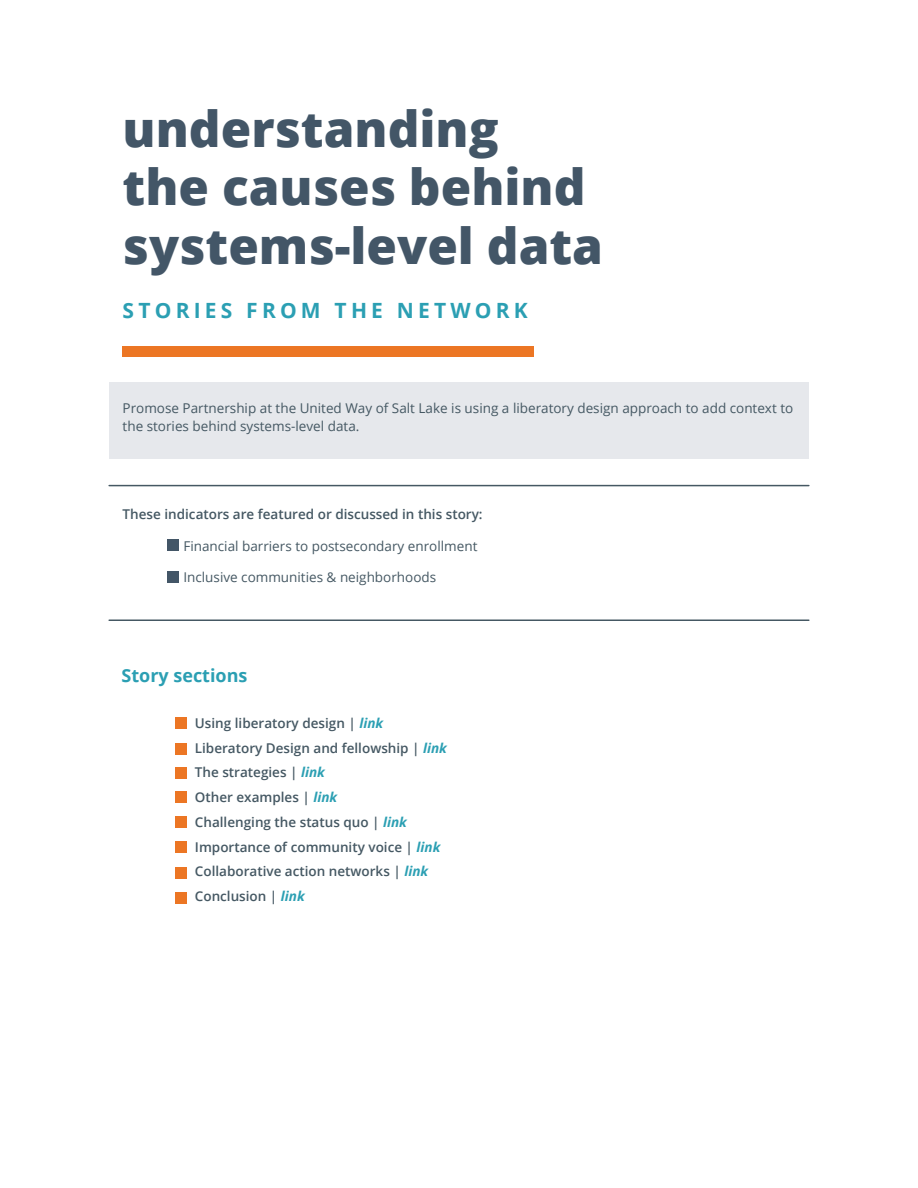
<style>
.page{position:relative;width:918px;height:1188px;background:#fff}
.page>*{position:absolute;margin:0;border:0;box-sizing:border-box;transform-origin:0 0}
.t1{font:800 49.5px/58.5px "Open Sans";color:#435667}
.t2{font:700 21px "Open Sans";letter-spacing:.2em;color:#2b9fb3}
.t3{font:700 18px "Open Sans";color:#2b9fb3}
.t4{font:600 13.5px/24.8px "Open Sans";color:#455863}
.t5{font:13.5px/18px "Open Sans";color:#455863}
.s1{font-weight:700;font-style:italic;color:#2b9fb3}
</style>
<div class="page">
<div style="left:123px;top:346px;width:411px;height:11px;background:#ec7624"></div>
<div style="left:109px;top:382px;width:700px;height:77px;background:#e6e8ec"></div>
<div style="left:176px;top:718px;width:11px;height:11px;background:#ec7624"></div>
<div style="left:176px;top:743px;width:11px;height:11px;background:#ec7624"></div>
<div style="left:176px;top:768px;width:11px;height:11px;background:#ec7624"></div>
<div style="left:176px;top:792px;width:11px;height:11px;background:#ec7624"></div>
<div style="left:176px;top:816px;width:11px;height:11px;background:#ec7624"></div>
<div style="left:176px;top:842px;width:11px;height:11px;background:#ec7624"></div>
<div style="left:176px;top:867px;width:11px;height:11px;background:#ec7624"></div>
<div style="left:176px;top:892px;width:11px;height:12px;background:#ec7624"></div>
<div style="left:167px;top:540px;width:12px;height:11px;background:#435667"></div>
<div style="left:167px;top:572px;width:12px;height:11px;background:#435667"></div>
<hr style="left:109px;top:620px;width:700px;height:1px;background:#455863">
<hr style="left:109px;top:485px;width:700px;height:1px;background:#455863">
<h1 class="t1" style="left:123px;top:97px;width:482px">understanding<br>the causes behind systems-level data</h1>
<h2 class="t2" style="left:123px;top:296px;width:407px">STORIES FROM THE NETWORK</h2>
<p class="t5" style="left:123px;top:398px;width:672px">Promose Partnership at the United Way of Salt Lake is using a liberatory design approach to add context to the stories behind systems-level data.</p>
<p class="t4" style="left:123px;top:502px;width:362px">These indicators are featured or discussed in this story:</p>
<p class="t5" style="left:183px;top:536px;width:296px">Financial barriers to postsecondary enrollment</p>
<p class="t5" style="left:183px;top:568px;width:254px">Inclusive communities &amp; neighborhoods</p>
<h3 class="t3" style="left:122px;top:662px;width:128px">Story sections</h3>
<p class="t4" style="left:195px;top:710px;width:254px">Using liberatory design | <span class="s1">link<br></span>Liberatory Design and fellowship | <span class="s1">link<br></span>The strategies | <span class="s1">link<br></span>Other examples | <span class="s1">link<br></span>Challenging the status quo | <span class="s1">link<br></span>Importance of community voice | <span class="s1">link<br></span>Collaborative action networks | <span class="s1">link<br></span>Conclusion | <span class="s1">link</span></p>
</div>
